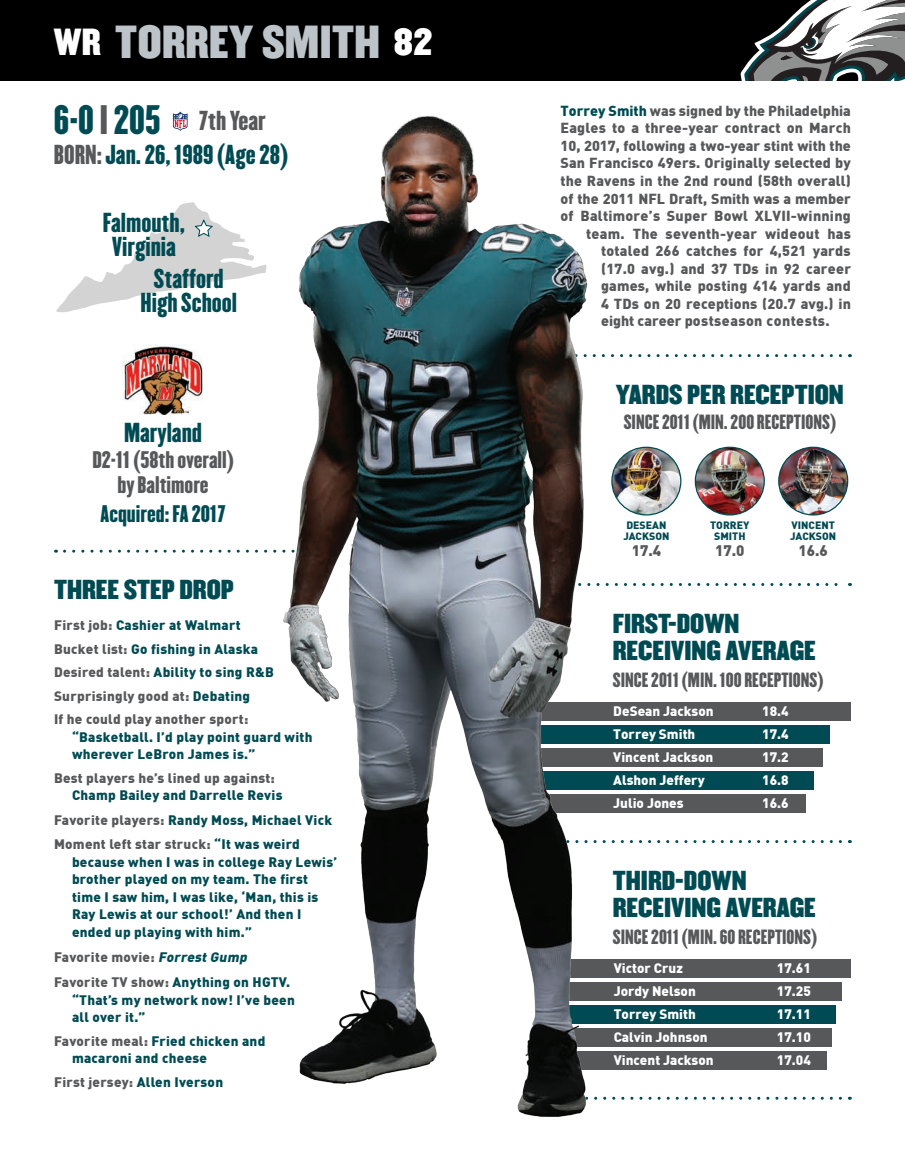
<style>
.page{position:relative;width:905px;height:1175px;background:#fff}
.page>*{position:absolute;margin:0;border:0;box-sizing:border-box;transform-origin:0 0}
.t1{font:40.5px "Champion HTF Middleweight";letter-spacing:.01em;color:#bcc4c9}
.t2{font:36px "Champion HTF Lightweight";color:#004b53}
.t3{font:24px/27px "Champion HTF Middleweight";color:#004b53}
.t4{font:24px/24px "Champion HTF Lightweight";color:#004b53;text-align:center}
.t5{font:24px "Champion HTF Lightweight";color:#57585a}
.t6{font:21px/25.5px "Champion HTF Lightweight";color:#57585a;text-align:center}
.t7{font:21px "Champion HTF Lightweight";color:#004b53}
.t8{font:18px "Champion HTF Lightweight";color:#57585a}
.t9{font:900 15px "DIN";color:#57585a}
.t10{font:900 14.25px "DIN";letter-spacing:.01em;color:#57585a}
.t11{font:900 14.25px "DIN";letter-spacing:.03em;color:#57585a}
.t12{font:900 13.5px/17.5px "DIN";letter-spacing:.02em;color:#004b53}
.t13{font:900 13.5px/23.5px "DIN";letter-spacing:.02em;color:#57585a}
.t14{font:900 13.5px "DIN";color:#fff}
.t15{font:900 10.5px/10.5px "DIN";color:#004b53}
.s1{font-size:33px;color:#fff}
.s2{color:#57585a}
.s3{color:#004b53}
.s4{font-style:italic;color:#004b53}
</style>
<div class="page">
<div style="left:0;top:0;width:904px;height:80px;background:#000"></div>
<svg style="left:740px;top:0;width:164px;height:80px"></svg>
<svg style="left:173px;top:111px;width:15px;height:20px"></svg>
<img style="left:122px;top:344px;width:81px;height:70px">
<svg style="left:64px;top:549px;width:213px;height:3px"></svg>
<svg style="left:592px;top:354px;width:248px;height:3px"></svg>
<img style="left:612px;top:448px;width:68px;height:67px">
<div style="left:611px;top:446px;width:70px;height:69px;border:1px solid #004b53;border-radius:50%"></div>
<svg style="left:56px;top:202px;width:210px;height:110px"></svg>
<img style="left:696px;top:448px;width:68px;height:67px">
<div style="left:694px;top:446px;width:70px;height:69px;border:1px solid #004b53;border-radius:50%"></div>
<img style="left:778px;top:448px;width:69px;height:67px">
<div style="left:778px;top:446px;width:70px;height:69px;border:1px solid #004b53;border-radius:50%"></div>
<svg style="left:593px;top:840px;width:247px;height:3px"></svg>
<svg style="left:596px;top:583px;width:254px;height:3px"></svg>
<div style="left:499px;top:702px;width:351px;height:18px;background:#57585a"></div>
<div style="left:499px;top:725px;width:330px;height:18px;background:#004b53"></div>
<div style="left:499px;top:748px;width:323px;height:18px;background:#57585a"></div>
<div style="left:499px;top:771px;width:314px;height:18px;background:#004b53"></div>
<div style="left:499px;top:794px;width:307px;height:18px;background:#57585a"></div>
<div style="left:547px;top:959px;width:303px;height:18px;background:#57585a"></div>
<div style="left:547px;top:982px;width:294px;height:18px;background:#57585a"></div>
<div style="left:547px;top:1005px;width:289px;height:18px;background:#004b53"></div>
<div style="left:547px;top:1028px;width:284px;height:18px;background:#57585a"></div>
<div style="left:547px;top:1051px;width:279px;height:18px;background:#57585a"></div>
<svg style="left:594px;top:1096px;width:246px;height:3px"></svg>
<img style="left:282px;top:115px;width:309px;height:1002px">
<h1 class="t1" style="left:54px;top:15px;width:380px"><span class="s1">WR</span> TORREY SMITH <span class="s1">82</span></h1>
<h2 class="t2" style="left:54px;top:97px;width:108px">6-0 <span class="s2">|</span> 205</h2>
<h3 class="t4" style="left:54px;top:143px;width:236px"><span class="s2">BORN:</span> Jan. 26, 1989 (Age 28)</h3>
<h3 class="t5" style="left:199px;top:105px;width:69px">7th Year</h3>
<h3 class="t4" style="left:103px;top:210px;width:84px">Falmouth,<br>Virginia</h3>
<h3 class="t4" style="left:141px;top:267px;width:98px">Stafford<br>High School</h3>
<h3 class="t4" style="left:124px;top:421px;width:80px">Maryland</h3>
<h3 class="t6" style="left:92px;top:447px;width:143px">D2-11 (58th overall) by Baltimore</h3>
<h3 class="t7" style="left:100px;top:500px;width:127px">Acquired: FA 2017</h3>
<h3 class="t3" style="left:54px;top:577px;width:181px">THREE STEP DROP</h3>
<p class="t13" style="left:54px;top:612px;width:221px">First job: <span class="s3">Cashier at Walmart<br></span>Bucket list: <span class="s3">Go fishing in Alaska<br></span>Desired talent: <span class="s3">Ability to sing R&amp;B<br></span>Surprisingly good at: <span class="s3">Debating<br></span>If he could play another sport:</p>
<p class="t12" style="left:72px;top:727px;width:242px">“Basketball. I’d play point guard with wherever LeBron James is.”</p>
<p class="t13" style="left:54px;top:765px;width:222px">Best players he’s lined up against:</p>
<p class="t12" style="left:54px;top:782px;width:280px;line-height:25px;text-indent:18px">Champ Bailey and Darrelle Revis<br><span class="s2">Favorite players:</span> Randy Moss, Michael Vick</p>
<p class="t12" style="left:72px;top:834px;width:267px;text-indent:-18px"><span class="s2">Moment left star struck:</span> “It was weird because when I was in college Ray Lewis’ brother played on my team. The first time I saw him, I was like, ‘Man, this is Ray Lewis at our school!’ And then I ended up playing with him.”</p>
<p class="t13" style="left:54px;top:943px;width:238px;line-height:25px">Favorite movie: <span class="s4">Forrest Gump<br></span>Favorite TV show: <span class="s3">Anything on HGTV.</span></p>
<p class="t12" style="left:72px;top:990px;width:224px">“That’s my network now! I’ve been all over it.”</p>
<p class="t12" style="left:72px;top:1031px;width:195px;text-indent:-18px"><span class="s2">Favorite meal:</span> Fried chicken and macaroni and cheese</p>
<p class="t13" style="left:54px;top:1069px;width:171px">First jersey: <span class="s3">Allen Iverson</span></p>
<p class="t10" style="left:560px;top:101px;width:292px"><span class="s3">Torrey Smith</span> was signed by the Philadelphia</p>
<p class="t10" style="left:560px;top:119px;width:292px">Eagles to a three-year contract on March</p>
<p class="t10" style="left:560px;top:136px;width:292px">10, 2017, following a two-year stint with the</p>
<p class="t10" style="left:560px;top:154px;width:292px">San Francisco 49ers. Originally selected by</p>
<p class="t10" style="left:560px;top:171px;width:292px">the Ravens in the 2nd round (58th overall)</p>
<p class="t10" style="left:560px;top:189px;width:292px">of the 2011 NFL Draft, Smith was a member</p>
<p class="t10" style="left:560px;top:206px;width:292px">of Baltimore’s Super Bowl XLVII-winning</p>
<p class="t10" style="left:586px;top:224px;width:266px">team. The seventh-year wideout has</p>
<p class="t10" style="left:601px;top:241px;width:251px">totaled 266 catches for 4,521 yards</p>
<p class="t10" style="left:601px;top:259px;width:251px">(17.0 avg.) and 37 TDs in 92 career</p>
<p class="t10" style="left:601px;top:277px;width:251px">games, while posting 414 yards and</p>
<p class="t10" style="left:601px;top:294px;width:251px">4 TDs on 20 receptions (20.7 avg.) in</p>
<p class="t11" style="left:601px;top:312px;width:230px">eight career postseason contests.</p>
<h3 class="t3" style="left:615px;top:382px;width:230px">YARDS PER RECEPTION</h3>
<p class="t8" style="left:623px;top:410px;width:214px">SINCE 2011 (MIN. 200 RECEPTIONS)</p>
<p class="t15" style="left:623px;top:519px;width:48px">DESEAN<br>JACKSON</p>
<p class="t9" style="left:631px;top:540px;width:31px">17.4</p>
<p class="t15" style="left:710px;top:519px;width:41px;text-align:center">TORREY<br>SMITH</p>
<p class="t9" style="left:715px;top:540px;width:31px">17.0</p>
<p class="t15" style="left:790px;top:519px;width:48px">VINCENT<br>JACKSON</p>
<p class="t9" style="left:798px;top:540px;width:31px">16.6</p>
<h3 class="t3" style="left:612px;top:611px;width:205px">FIRST-DOWN<br>RECEIVING AVERAGE</h3>
<p class="t8" style="left:612px;top:668px;width:212px">SINCE 2011 (MIN. 100 RECEPTIONS)</p>
<p class="t14" style="left:613px;top:702px;width:102px">DeSean Jackson</p>
<p class="t14" style="left:762px;top:702px;width:28px">18.4</p>
<p class="t14" style="left:613px;top:725px;width:83px">Torrey Smith</p>
<p class="t14" style="left:762px;top:725px;width:28px">17.4</p>
<p class="t14" style="left:613px;top:748px;width:101px">Vincent Jackson</p>
<p class="t14" style="left:762px;top:748px;width:28px">17.2</p>
<p class="t14" style="left:613px;top:771px;width:93px">Alshon Jeffery</p>
<p class="t14" style="left:762px;top:771px;width:28px">16.8</p>
<p class="t14" style="left:613px;top:794px;width:72px">Julio Jones</p>
<p class="t14" style="left:762px;top:794px;width:28px">16.6</p>
<h3 class="t3" style="left:612px;top:868px;width:205px">THIRD-DOWN<br>RECEIVING AVERAGE</h3>
<p class="t8" style="left:612px;top:925px;width:206px">SINCE 2011 (MIN. 60 RECEPTIONS)</p>
<p class="t14" style="left:613px;top:959px;width:71px">Victor Cruz</p>
<p class="t14" style="left:776px;top:959px;width:35px">17.61</p>
<p class="t14" style="left:613px;top:982px;width:84px">Jordy Nelson</p>
<p class="t14" style="left:776px;top:982px;width:35px">17.25</p>
<p class="t14" style="left:613px;top:1005px;width:83px">Torrey Smith</p>
<p class="t14" style="left:776px;top:1005px;width:35px">17.11</p>
<p class="t14" style="left:613px;top:1028px;width:95px">Calvin Johnson</p>
<p class="t14" style="left:776px;top:1028px;width:35px">17.10</p>
<p class="t14" style="left:613px;top:1051px;width:101px">Vincent Jackson</p>
<p class="t14" style="left:776px;top:1051px;width:35px">17.04</p>
</div>
